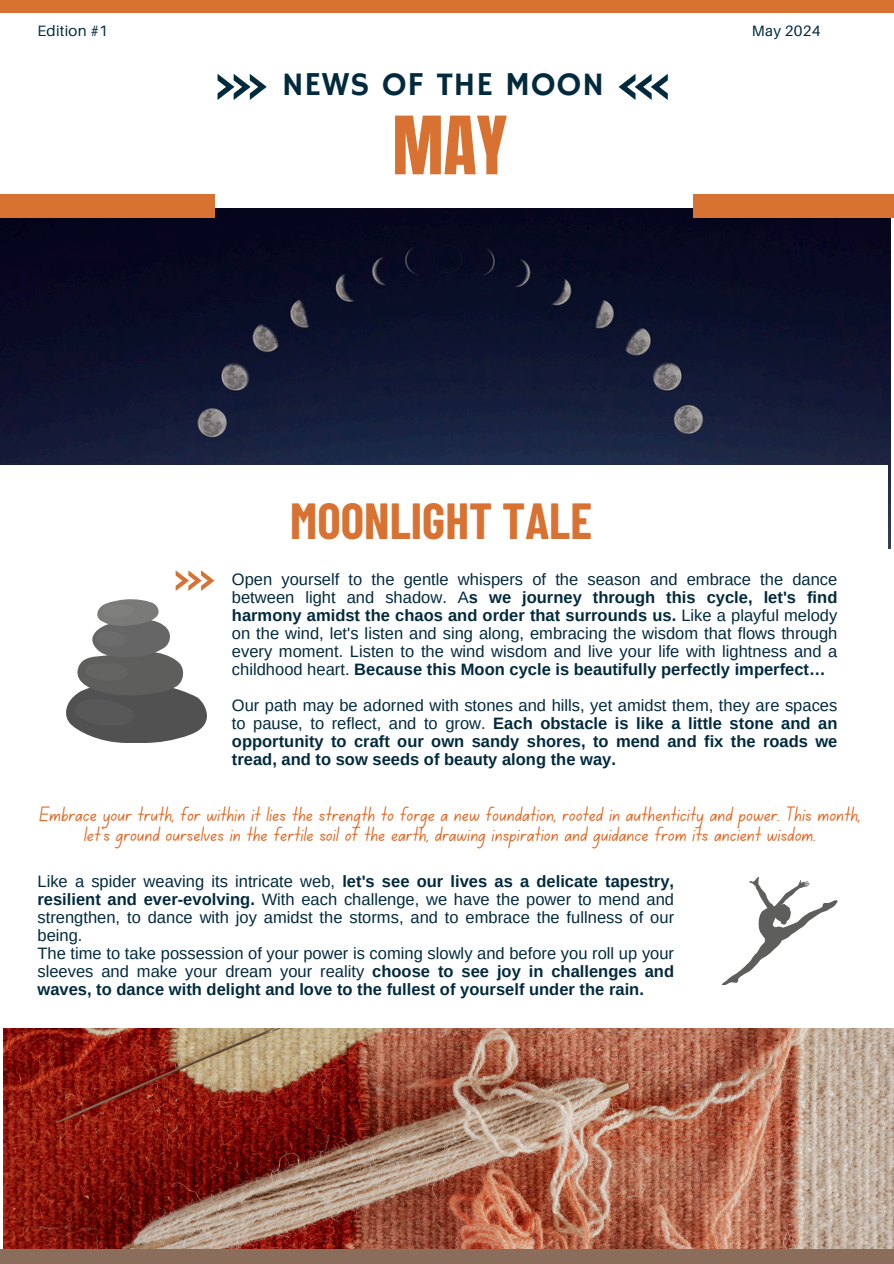
<style>
.page{position:relative;width:894px;height:1264px;background:#fff}
.page>*{position:absolute;margin:0;border:0;box-sizing:border-box;transform-origin:0 0}
.t1{font:68.4px "Anton";color:#d87233}
.t2{font:700 49.5px "Barlow Condensed";color:#d87233}
.t3{font:33.3px "Hammersmith One";letter-spacing:.015em;color:#022a3d}
.t4{font:21px/20.2px "Canva School Font";color:#e1611d;text-align:center}
.t5{font:16.5px/18px "Arimo";color:#022a3d;text-align:justify}
.t6{font:700 16.5px/18px "Arimo";color:#022a3d;text-align:justify}
.t7{font:15px "Aileron";letter-spacing:.015em;color:#022a3d}
.s1{font-weight:700}
.s2{font-weight:400}
</style>
<div class="page">
<img style="left:0;top:208px;width:890px;height:340px">
<div style="left:0;top:194px;width:214px;height:24px;background:#d87233"></div>
<div style="left:693px;top:194px;width:200px;height:24px;background:#d87233"></div>
<svg style="left:217px;top:74px;width:50px;height:26px"></svg>
<svg style="left:618px;top:74px;width:49px;height:26px"></svg>
<div style="left:0;top:0;width:893px;height:12px;background:#d87233"></div>
<img style="left:3px;top:1028px;width:890px;height:221px">
<div style="left:0;top:1249px;width:893px;height:14px;background:#8a6d5b"></div>
<div style="left:0;top:465px;width:887px;height:113px;background:#fff"></div>
<svg style="left:175px;top:570px;width:39px;height:20px"></svg>
<svg style="left:66px;top:599px;width:141px;height:144px"></svg>
<svg style="left:722px;top:877px;width:115px;height:107px"></svg>
<h2 class="t7" style="left:37px;top:21px;width:72px">Edition #1</h2>
<p class="t7" style="left:751px;top:21px;width:70px">May 2024</p>
<p class="t3" style="left:282px;top:65px;width:323px">NEWS OF THE MOON</p>
<h1 class="t1" style="left:392px;top:96px;width:116px">MAY</h1>
<p class="t2" style="left:290px;top:489px;width:303px">MOONLIGHT TALE</p>
<p class="t5" style="left:232px;top:570px;width:607px">Open yourself to the gentle whispers of the season and embrace the dance between light and shadow. A<span class="s1">s we journey through this cycle, let's find harmony amidst the chaos and order that surrounds us.</span> Like a playful melody on the wind, let's listen and sing along, embracing the wisdom that flows through every moment. Listen to the wind wisdom and live your life with lightness and a childhood heart. <span class="s1">Because this Moon cycle is beautifully perfectly imperfect…</span></p>
<h3 class="t6" style="left:232px;top:696px;width:606px"><span class="s2">Our path may be adorned with stones and hills, yet amidst them, they are spaces to pause, to reflect, and to grow.</span> Each obstacle is like a little stone and an opportunity to craft our own sandy shores, to mend and fix the roads we tread, and to sow seeds of beauty along the way.</h3>
<p class="t4" style="left:39px;top:806px;width:822px">Embrace your truth, for within it lies the strength to forge a new foundation, rooted in authenticity and power. This month, let's ground ourselves in the fertile soil of the earth, drawing inspiration and guidance from its ancient wisdom.</p>
<p class="t5" style="left:37px;top:872px;width:638px">Like a spider weaving its intricate web, <span class="s1">let's see our lives as a delicate tapestry, resilient and ever-evolving.</span> With each challenge, we have the power to mend and strengthen, to dance with joy amidst the storms, and to embrace the fullness of our being.</p>
<p class="t5" style="left:37px;top:944px;width:638px">The time to take possession of your power is coming slowly and before you roll up your sleeves and make your dream your reality <span class="s1">choose to see joy in challenges and waves, to dance with delight and love to the fullest of yourself under the rain.</span></p>
</div>
